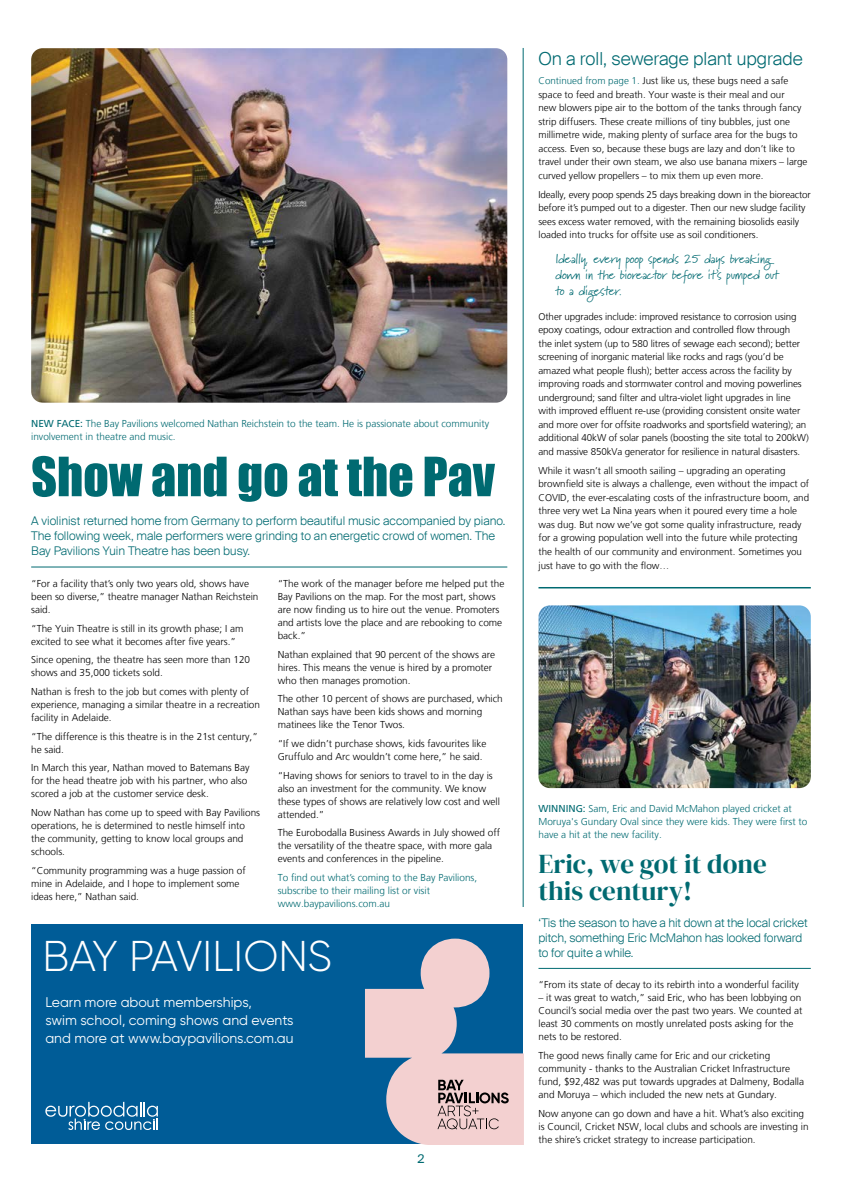
<style>
.page{position:relative;width:842px;height:1191px;background:#fff}
.page>*{position:absolute;margin:0;border:0;box-sizing:border-box;transform-origin:0 0}
.H1__50pt__2_columns{font:50px "Ar Tarumian M Harvats";color:#006a71}
.t1{font:300 43px "Gilroy";color:#fff}
.H1__27pt__single_column{font:27px/27px "DM Serif Display";color:#006a71}
.H1__35pt{font:300 18px "Suisse Intl";color:#006a71}
.t2{font:14px/18px "Gilroy";color:#fff}
.t3{font:13px/16px "Marydale";letter-spacing:-.015em;color:#006a71}
.Intro_text_line_below__span_columns{font:300 12px/15px "Suisse Intl";color:#006a71}
.Intro_text_line_below{font:300 12px/15px "Suisse Intl";letter-spacing:-.01em;color:#006a71}
.t4{font:12px "Suisse Intl";color:#006a71}
.Body_10pt{font:300 10px/13px "Frutiger LT";color:#000}
.Body_10pt-2{font:300 10px/13px "Frutiger LT";color:#006a71}
.Body_text{font:300 9.8px/13.5px "Frutiger LT";color:#000}
.s1{font-weight:400}
.s2{color:#006a71}
</style>
<div class="page">
<hr style="left:538px;top:968px;width:273px;height:1px;background:#006a71">
<hr style="left:31px;top:567px;width:476px;height:1px;background:#006a71">
<img style="left:31px;top:48px;width:476px;height:355px">
<img style="left:538px;top:605px;width:273px;height:183px">
<div style="left:31px;top:924px;width:492px;height:220px;background:#005c97"></div>
<svg style="left:45px;top:1101px;width:113px;height:29px"></svg>
<svg style="left:365px;top:938px;width:158px;height:206px"></svg>
<hr style="left:523px;top:48px;width:1px;height:858px;background:#006a71">
<hr style="left:539px;top:587px;width:271px;height:1px;background:#006a71">
<p class="Body_10pt-2" style="left:31px;top:417px;width:460px"><span class="s1">NEW FACE:</span> The Bay Pavilions welcomed Nathan Reichstein to the team. He is passionate about community involvement in theatre and music.</p>
<h1 class="H1__50pt__2_columns" style="left:31px;top:453px;width:465px">Show and go at the Pav</h1>
<p class="Intro_text_line_below__span_columns" style="left:31px;top:514px;width:476px">A violinist returned home from Germany to perform beautiful music accompanied by piano.<br>The following week, male performers were grinding to an energetic crowd of women. The<br>Bay Pavilions Yuin Theatre has been busy.</p>
<p class="Body_10pt" style="left:31px;top:577px;width:229px">“For a facility that’s only two years old, shows have been so diverse,” theatre manager Nathan Reichstein said.</p>
<p class="Body_10pt" style="left:31px;top:622px;width:214px">“The Yuin Theatre is still in its growth phase; I am excited to see what it becomes after five years.”</p>
<p class="Body_10pt" style="left:31px;top:653px;width:220px">Since opening, the theatre has seen more than 120 shows and 35,000 tickets sold.</p>
<p class="Body_10pt" style="left:31px;top:685px;width:230px">Nathan is fresh to the job but comes with plenty of experience, managing a similar theatre in a recreation facility in Adelaide.</p>
<p class="Body_10pt" style="left:31px;top:730px;width:228px">“The difference is this theatre is in the 21st century,” he said.</p>
<p class="Body_10pt" style="left:31px;top:761px;width:220px">In March this year, Nathan moved to Batemans Bay for the head theatre job with his partner, who also scored a job at the customer service desk.</p>
<p class="Body_10pt" style="left:31px;top:806px;width:230px">Now Nathan has come up to speed with Bay Pavilions operations, he is determined to nestle himself into the community, getting to know local groups and schools.</p>
<p class="Body_10pt" style="left:31px;top:864px;width:216px">“Community programming was a huge passion of mine in Adelaide, and I hope to implement some ideas here,” Nathan said.</p>
<p class="Body_10pt" style="left:278px;top:577px;width:228px">“The work of the manager before me helped put the Bay Pavilions on the map. For the most part, shows are now finding us to hire out the venue. Promoters and artists love the place and are rebooking to come back.”</p>
<p class="Body_10pt" style="left:278px;top:648px;width:219px">Nathan explained that 90 percent of the shows are hires. This means the venue is hired by a promoter who then manages promotion.</p>
<p class="Body_10pt" style="left:278px;top:692px;width:227px">The other 10 percent of shows are purchased, which<br>Nathan says have been kids shows and morning matinees like the Tenor Twos.</p>
<p class="Body_10pt" style="left:278px;top:737px;width:210px">“If we didn’t purchase shows, kids favourites like<br>Gruffulo and Arc wouldn’t come here,” he said.</p>
<p class="Body_10pt" style="left:278px;top:769px;width:224px">“Having shows for seniors to travel to in the day is also an investment for the community. We know these types of shows are relatively low cost and well attended.”</p>
<p class="Body_10pt" style="left:278px;top:826px;width:224px">The Eurobodalla Business Awards in July showed off the versatility of the theatre space, with more gala events and conferences in the pipeline.</p>
<p class="Body_10pt-2" style="left:278px;top:871px;width:201px">To find out what’s coming to the Bay Pavilions, subscribe to their mailing list or visit www.baypavilions.com.au</p>
<h2 class="t1" style="left:43px;top:929px;width:291px">BAY PAVILIONS</h2>
<h3 class="t2" style="left:45px;top:992px;width:250px">Learn more about memberships,<br>swim school, coming shows and events and more at www.baypavilions.com.au</h3>
<p class="t4" style="left:417px;top:1151px;width:9px">2</p>
<h1 class="H1__35pt" style="left:538px;top:48px;width:266px">On a roll, sewerage plant upgrade</h1>
<p class="Body_text" style="left:538px;top:74px;width:270px"><span class="s2">Continued from page 1.</span> Just like us, these bugs need a safe space to feed and breath. Your waste is their meal and our<br>new blowers pipe air to the bottom of the tanks through fancy strip diffusers. These create millions of tiny bubbles, just one millimetre wide, making plenty of surface area for the bugs to access. Even so, because these bugs are lazy and don’t like to travel under their own steam, we also use banana mixers – large curved yellow propellers – to mix them up even more.</p>
<p class="Body_text" style="left:538px;top:188px;width:274px">Ideally, every poop spends 25 days breaking down in the bioreactor before it’s pumped out to a digester. Then our new sludge facility sees excess water removed, with the remaining biosolids easily loaded into trucks for offsite use as soil conditioners.</p>
<h3 class="t3" style="left:555px;top:250px;width:225px">Ideally, every poop spends 25 days breaking down in the bioreactor before it’s pumped out to a digester.</h3>
<p class="Body_text" style="left:538px;top:310px;width:272px">Other upgrades include: improved resistance to corrosion using epoxy coatings, odour extraction and controlled flow through<br>the inlet system (up to 580 litres of sewage each second); better screening of inorganic material like rocks and rags (you’d be amazed what people flush); better access across the facility by improving roads and stormwater control and moving powerlines underground; sand filter and ultra-violet light upgrades in line with improved effluent re-use (providing consistent onsite water and more over for offsite roadworks and sportsfield watering); an additional 40kW of solar panels (boosting the site total to 200kW) and massive 850kVa generator for resilience in natural disasters.</p>
<p class="Body_text" style="left:538px;top:464px;width:272px">While it wasn’t all smooth sailing – upgrading an operating brownfield site is always a challenge, even without the impact of COVID, the ever-escalating costs of the infrastructure boom, and three very wet La Nina years when it poured every time a hole was dug. But now we’ve got some quality infrastructure, ready for a growing population well into the future while protecting the health of our community and environment. Sometimes you just have to go with the flow…</p>
<p class="Body_10pt-2" style="left:538px;top:802px;width:270px"><span class="s1">WINNING:</span> Sam, Eric and David McMahon played cricket at<br>Moruya's Gundary Oval since they were kids. They were first to have a hit at the new facility.</p>
<h1 class="H1__27pt__single_column" style="left:538px;top:851px;width:230px">Eric, we got it done this century!</h1>
<p class="Intro_text_line_below" style="left:538px;top:915px;width:271px">‘Tis the season to have a hit down at the local cricket pitch, something Eric McMahon has looked forward to for quite a while.</p>
<p class="Body_10pt" style="left:538px;top:978px;width:262px">“From its state of decay to its rebirth into a wonderful facility</p>
<p class="Body_10pt" style="left:538px;top:991px;width:265px">– it was great to watch,” said Eric, who has been lobbying on Council’s social media over the past two years. We counted at least 30 comments on mostly unrelated posts asking for the nets to be restored.</p>
<p class="Body_10pt" style="left:538px;top:1049px;width:267px">The good news finally came for Eric and our cricketing community - thanks to the Australian Cricket Infrastructure fund, $92,482 was put towards upgrades at Dalmeny, Bodalla and Moruya – which included the new nets at Gundary.</p>
<p class="Body_10pt" style="left:538px;top:1106px;width:272px">Now anyone can go down and have a hit. What’s also exciting is Council, Cricket NSW, local clubs and schools are investing in the shire’s cricket strategy to increase participation.</p>
</div>
